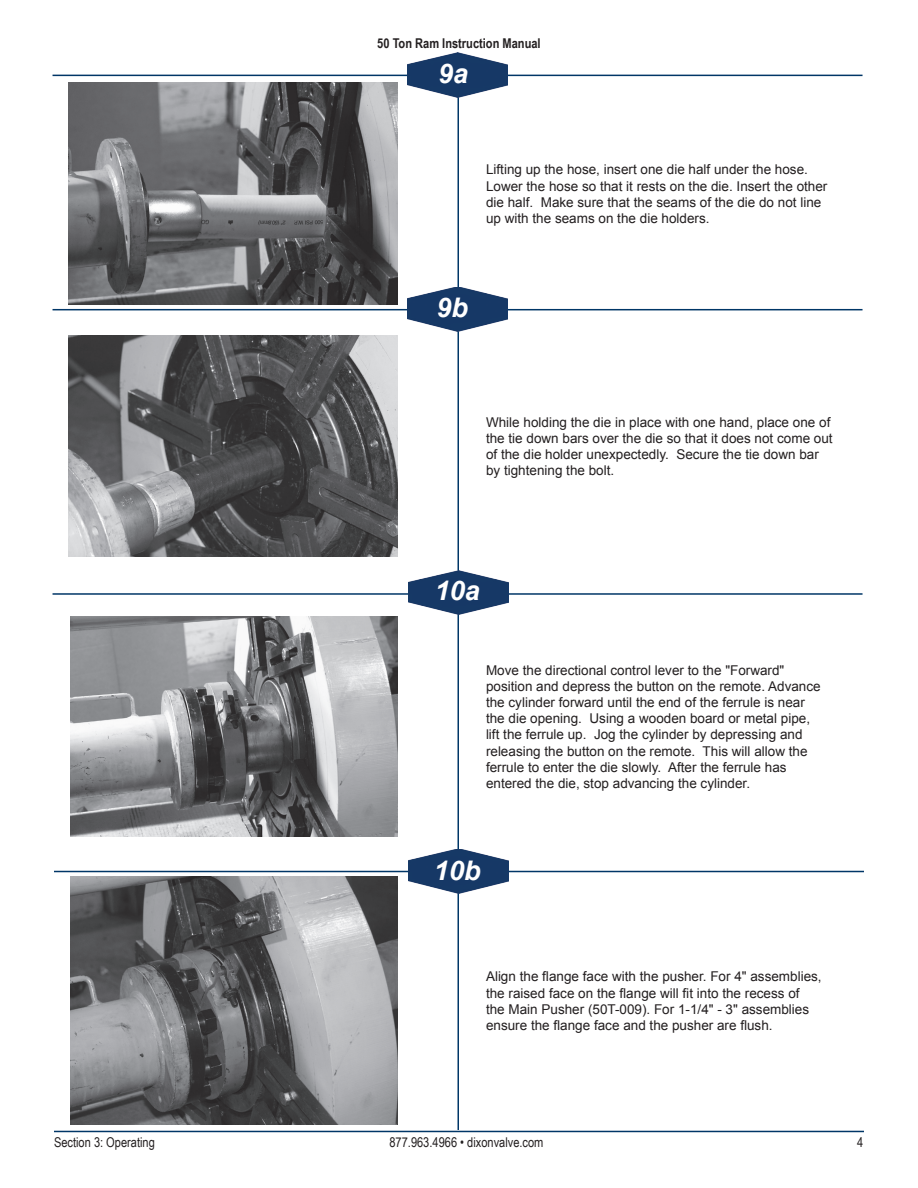
<style>
.page{position:relative;width:918px;height:1188px;background:#fff}
.page>*{position:absolute;margin:0;border:0;box-sizing:border-box;transform-origin:0 0}
.t1{font:italic 700 27px "Arial";color:#fff}
.t2{font:13.5px/16.2px "Arial";color:#231f20}
.t3{font:13.5px "Arial Narrow";color:#231f20}
.t4{font:700 13.5px "Arial Narrow";color:#231f20}
</style>
<div class="page">
<hr style="left:458px;top:75px;width:1px;height:1055px;background:#003667">
<hr style="left:53px;top:75px;width:810px;height:1px;background:#003667">
<img style="left:408px;top:53px;width:100px;height:45px">
<hr style="left:53px;top:309px;width:810px;height:1px;background:#003667">
<img style="left:408px;top:287px;width:100px;height:45px">
<hr style="left:53px;top:593px;width:810px;height:2px;background:#003667">
<img style="left:408px;top:571px;width:100px;height:44px">
<hr style="left:54px;top:871px;width:810px;height:1px;background:#003667">
<img style="left:408px;top:850px;width:100px;height:43px">
<img style="left:68px;top:83px;width:330px;height:222px">
<img style="left:68px;top:335px;width:330px;height:222px">
<img style="left:70px;top:617px;width:328px;height:219px">
<img style="left:70px;top:876px;width:328px;height:249px">
<hr style="left:54px;top:1131px;width:810px;height:1px;background:#003667">
<p class="t4" style="left:377px;top:33px;width:165px">50 Ton Ram Instruction Manual</p>
<p class="t1" style="left:438px;top:55px;width:32px">9a</p>
<p class="t2" style="left:486px;top:162px;width:343px">Lifting up the hose, insert one die half under the hose.<br>Lower the hose so that it rests on the die. Insert the other die half. Make sure that the seams of the die do not line up with the seams on the die holders.</p>
<p class="t1" style="left:437px;top:289px;width:33px">9b</p>
<p class="t2" style="left:486px;top:414px;width:348px">While holding the die in place with one hand, place one of the tie down bars over the die so that it does not come out of the die holder unexpectedly. Secure the tie down bar by tightening the bolt.</p>
<p class="t1" style="left:435px;top:572px;width:47px">10a</p>
<p class="t2" style="left:486px;top:662px;width:336px">Move the directional control lever to the "Forward" position and depress the button on the remote. Advance the cylinder forward until the end of the ferrule is near the die opening. Using a wooden board or metal pipe, lift the ferrule up. Jog the cylinder by depressing and releasing the button on the remote. This will allow the ferrule to enter the die slowly. After the ferrule has entered the die, stop advancing the cylinder.</p>
<p class="t1" style="left:434px;top:852px;width:48px">10b</p>
<p class="t2" style="left:486px;top:968px;width:337px">Align the flange face with the pusher. For 4" assemblies, the raised face on the flange will fit into the recess of the Main Pusher (50T-009). For 1-1/4" - 3" assemblies ensure the flange face and the pusher are flush.</p>
<p class="t3" style="left:54px;top:1132px;width:102px">Section 3: Operating</p>
<p class="t3" style="left:389px;top:1132px;width:156px">877.963.4966 • dixonvalve.com</p>
<p class="t3" style="left:857px;top:1132px;width:8px">4</p>
</div>
